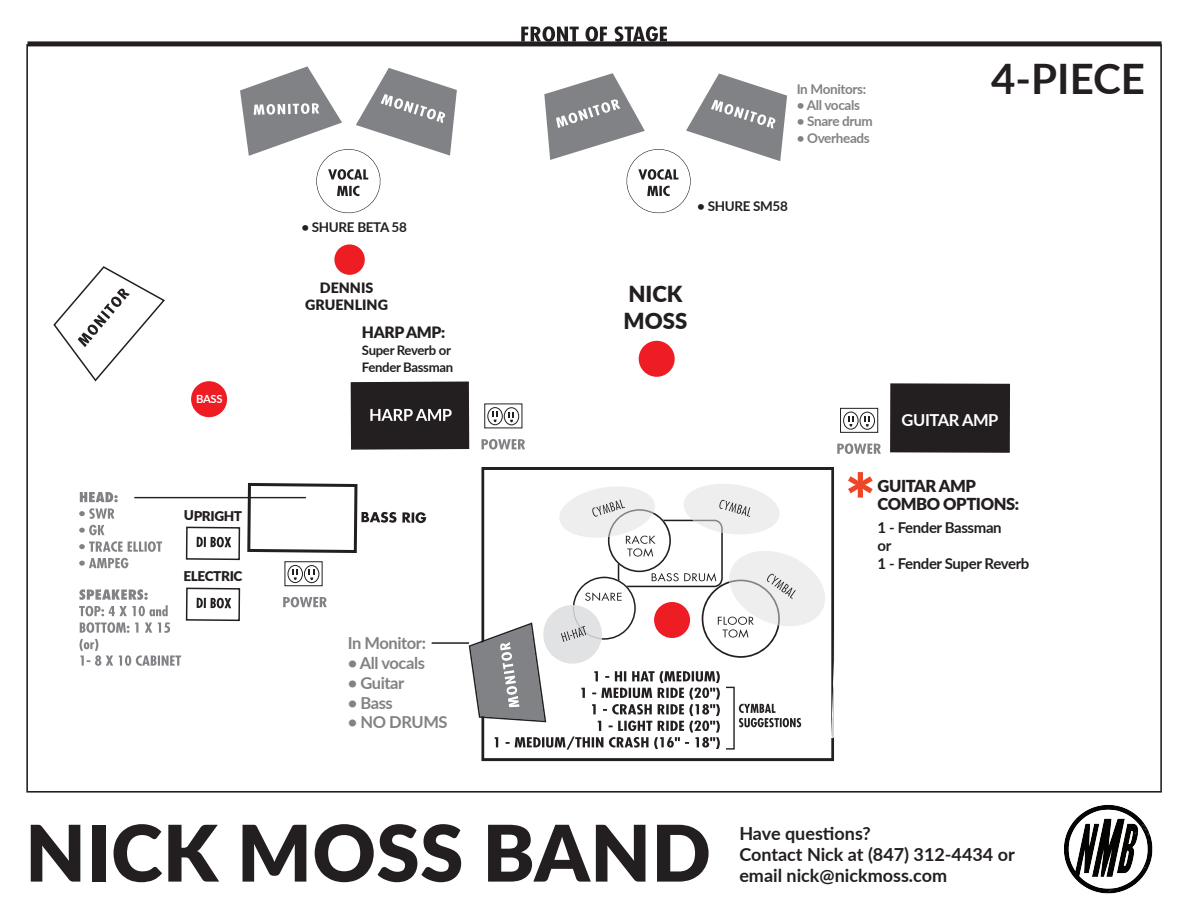
<style>
.page{position:relative;width:1188px;height:918px;background:#fff}
.page>*{position:absolute;margin:0;border:0;box-sizing:border-box;transform-origin:0 0}
.t1{font:900 78px "Lato";letter-spacing:.005em;color:#231f20}
.t2{font:700 42px "Lato";color:#231f20}
.t3{font:900 22.05px/26.5px "Lato";color:#231f20}
.t4{font:700 18px/21px "Lato";color:#231f20}
.t5{font:700 16.5px "Lato";letter-spacing:-.025em;color:#808285}
.t6{font:900 16.5px/18px "Lato";letter-spacing:-.025em;color:#231f20}
.t7{font:700 16.5px "Lato";letter-spacing:-.025em;color:#fff}
.t8{font:900 15.6px "Lato";letter-spacing:-.025em;color:#231f20}
.t9{font:700 15px/18px "Lato";letter-spacing:-.025em;color:#231f20}
.t10{font:900 14.25px/17.1px "Lato";color:#231f20;text-align:center}
.t11{font:700 13.5px "Lato";letter-spacing:-.025em;color:#808285}
.t12{font:700 13.5px "Lato";letter-spacing:-.025em;color:#231f20}
.t13{font:900 13.5px "Lato";color:#231f20}
.t14{font:700 13.2px/17.1px "Lato";letter-spacing:-.025em;color:#231f20}
.t15{font:700 11.25px "Lato";color:#fff}
</style>
<div class="page">
<svg style="left:80px;top:492px;width:38px;height:10px"></svg>
<svg style="left:79px;top:508px;width:35px;height:11px"></svg>
<svg style="left:79px;top:525px;width:26px;height:10px"></svg>
<svg style="left:79px;top:541px;width:83px;height:11px"></svg>
<svg style="left:79px;top:558px;width:49px;height:10px"></svg>
<svg style="left:79px;top:589px;width:89px;height:27px"></svg>
<svg style="left:80px;top:622px;width:90px;height:11px"></svg>
<svg style="left:80px;top:639px;width:101px;height:27px"></svg>
<svg style="left:185px;top:587px;width:56px;height:35px"></svg>
<div style="left:284px;top:561px;width:39px;height:25px;border:1px solid #231f20"></div>
<div style="left:288px;top:565px;width:15px;height:18px;border:1px solid #231f20;border-radius:50%"></div>
<svg style="left:292px;top:570px;width:6px;height:10px"></svg>
<div style="left:304px;top:565px;width:15px;height:18px;border:1px solid #231f20;border-radius:50%"></div>
<svg style="left:309px;top:570px;width:5px;height:10px"></svg>
<svg style="left:283px;top:597px;width:44px;height:10px"></svg>
<svg style="left:521px;top:26px;width:146px;height:15px"></svg>
<div style="left:28px;top:41px;width:1134px;height:5px;background:#231f20"></div>
<svg style="left:53px;top:266px;width:112px;height:116px"></svg>
<svg style="left:848px;top:416px;width:5px;height:11px"></svg>
<svg style="left:864px;top:416px;width:6px;height:11px"></svg>
<div style="left:840px;top:408px;width:38px;height:25px;border:1px solid #231f20"></div>
<div style="left:843px;top:412px;width:15px;height:17px;border:1px solid #231f20;border-radius:50%"></div>
<div style="left:860px;top:412px;width:15px;height:18px;border:1px solid #231f20;border-radius:50%"></div>
<svg style="left:837px;top:443px;width:44px;height:11px"></svg>
<hr style="left:134px;top:497px;width:172px;height:1px;background:#231f20">
<svg style="left:481px;top:467px;width:353px;height:294px"></svg>
<svg style="left:492px;top:412px;width:5px;height:10px"></svg>
<svg style="left:509px;top:412px;width:5px;height:10px"></svg>
<div style="left:488px;top:407px;width:15px;height:18px;border:1px solid #231f20;border-radius:50%"></div>
<div style="left:504px;top:407px;width:15px;height:18px;border:1px solid #231f20;border-radius:50%"></div>
<svg style="left:482px;top:439px;width:43px;height:11px"></svg>
<div style="left:710px;top:680px;width:16px;height:73px;background:#fff"></div>
<svg style="left:469px;top:481px;width:362px;height:269px"></svg>
<div style="left:654px;top:602px;width:36px;height:36px;background:#ee1d23;border-radius:50%"></div>
<hr style="left:432px;top:642px;width:37px;height:2px;background:#231f20">
<svg style="left:544px;top:73px;width:243px;height:141px"></svg>
<div style="left:892px;top:385px;width:117px;height:66px;background:#231f20"></div>
<div style="left:890px;top:383px;width:120px;height:70px;border:3px solid #231f20"></div>
<div style="left:191px;top:381px;width:36px;height:36px;background:#ee1d23;border-radius:50%"></div>
<svg style="left:350px;top:381px;width:120px;height:69px;background:#363233"></svg>
<div style="left:639px;top:341px;width:36px;height:36px;background:#ee1d23;border-radius:50%"></div>
<img style="left:1064px;top:805px;width:89px;height:89px">
<svg style="left:240px;top:66px;width:217px;height:148px"></svg>
<div style="left:334px;top:244px;width:31px;height:31px;background:#ee1d23;border-radius:50%"></div>
<svg style="left:848px;top:472px;width:25px;height:26px"></svg>
<svg style="left:185px;top:482px;width:241px;height:79px"></svg>
<p class="t15" style="left:196px;top:391px;width:28px">BASS</p>
<p class="t13" style="left:184px;top:505px;width:60px;rotate:1deg">UPRIGHT</p>
<p class="t13" style="left:184px;top:566px;width:60px;rotate:1deg">ELECTRIC</p>
<p class="t12" style="left:301px;top:217px;width:107px">• SHURE BETA 58</p>
<p class="t10" style="left:305px;top:278px;width:84px">DENNIS<br>GRUENLING</p>
<p class="t8" style="left:362px;top:321px;width:85px">HARP AMP:</p>
<p class="t14" style="left:362px;top:341px;width:93px">Super Reverb or<br>Fender Bassman</p>
<p class="t5" style="left:348px;top:631px;width:80px">In Monitor:</p>
<p class="t5" style="left:348px;top:651px;width:79px">• All vocals</p>
<p class="t5" style="left:348px;top:671px;width:58px">• Guitar</p>
<p class="t5" style="left:348px;top:690px;width:47px">• Bass</p>
<p class="t5" style="left:348px;top:710px;width:101px">• NO DRUMS</p>
<p class="t11" style="left:797px;top:79px;width:71px">In Monitors:</p>
<p class="t11" style="left:797px;top:95px;width:65px">• All vocals</p>
<p class="t11" style="left:797px;top:112px;width:78px">• Snare drum</p>
<p class="t11" style="left:797px;top:128px;width:75px">• Overheads</p>
<p class="t12" style="left:697px;top:196px;width:92px">• SHURE SM58</p>
<p class="t3" style="left:624px;top:280px;width:65px">NICK<br>MOSS</p>
<h2 class="t2" style="left:991px;top:48px;width:155px">4-PIECE</h2>
<p class="t7" style="left:902px;top:407px;width:98px">GUITAR AMP</p>
<p class="t6" style="left:878px;top:477px;width:143px">GUITAR AMP<br>COMBO OPTIONS:</p>
<p class="t9" style="left:878px;top:518px;width:153px">1 - Fender Bassman<br>or<br>1 - Fender Super Reverb</p>
<h1 class="t1" style="left:25px;top:794px;width:687px">NICK MOSS BAND</h1>
<p class="t4" style="left:739px;top:822px;width:277px">Have questions?<br>Contact Nick at (847) 312-4434 or email nick@nickmoss.com</p>
</div>
